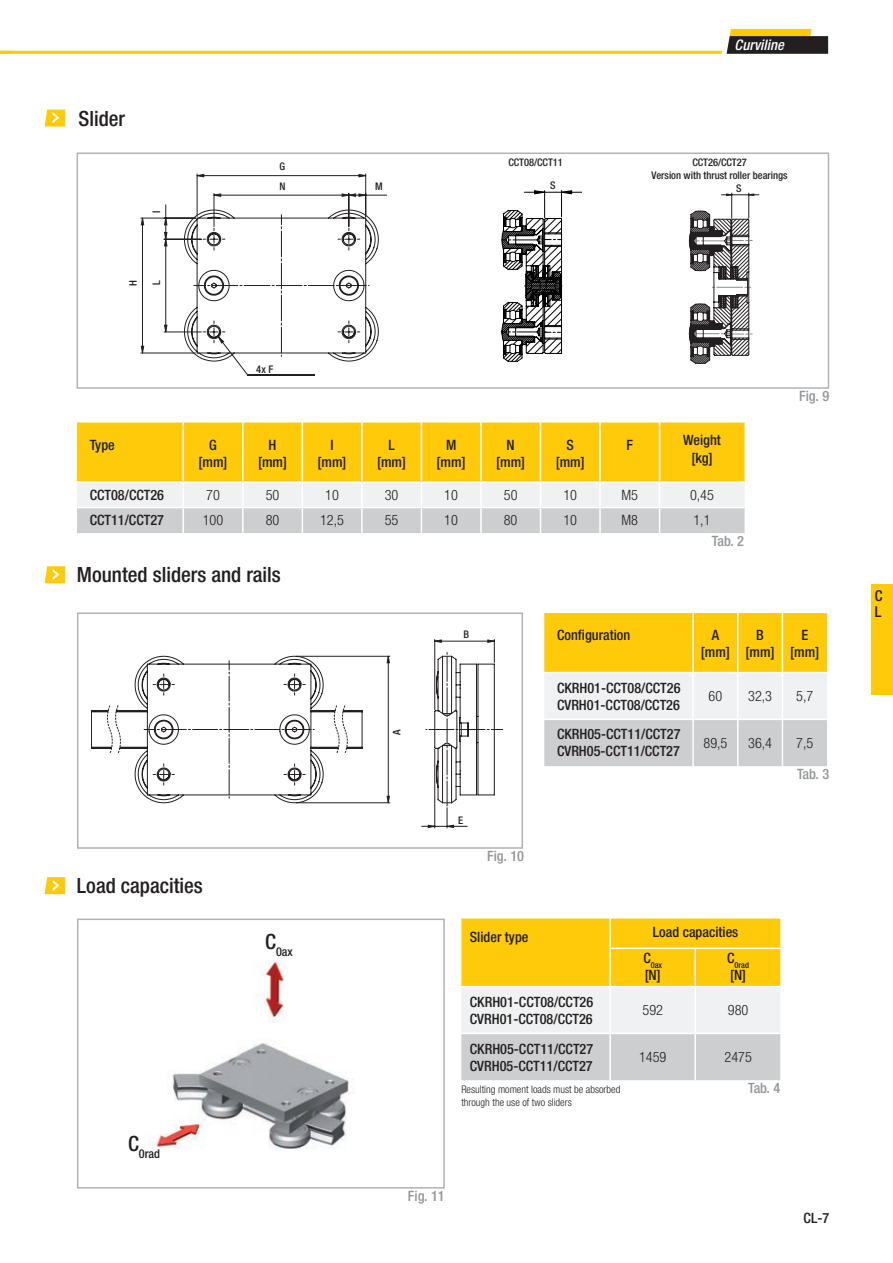
<style>
.page{position:relative;width:893px;height:1263px;background:#fff}
.page>*{position:absolute;margin:0;border:0;box-sizing:border-box;transform-origin:0 0}
.t1{font:500 condensed 21px "Helvetica Neue LT Std";color:#231f20}
.t2{font:500 condensed 15px/16.6px "Helvetica Neue LT Std";color:#231f20}
.t3{font:italic 500 condensed 14.55px "Helvetica Neue LT Std";letter-spacing:.005em;color:#fff}
.t4{font:500 condensed 14.25px/17.1px "Helvetica Neue LT Std";color:#231f20;text-align:center}
.t5{font:300 condensed 14.25px "Helvetica Neue LT Std";color:#231f20}
.t6{font:500 condensed 14.25px "Helvetica Neue LT Std";color:#939598}
.t7{font:500 condensed 12.3px "Helvetica Neue LT Std";color:#231f20}
.t8{font:500 condensed 10.5px/20.2px "Helvetica Neue LT Std";letter-spacing:-.005em;color:#231f20}
.t9{font:300 condensed 10.5px "Helvetica Neue LT Std";color:#231f20}
.t10{font:9.3px "Century Gothic";color:#231f20}
.t11{font:500 condensed 8.25px "Helvetica Neue LT Std";color:#231f20}
.s1{font-family:"Helvetica Neue LT Std";font-weight:500;font-stretch:condensed;font-size:10.5px}
</style>
<div class="page">
<hr style="left:891px;top:584px;width:2px;height:111px;background:#feca0a">
<div style="left:872px;top:584px;width:21px;height:110px;background:#feca0a"></div>
<svg style="left:0;top:29px;width:828px;height:25px"></svg>
<svg style="left:91px;top:656px;width:300px;height:147px"></svg>
<svg style="left:421px;top:639px;width:82px;height:189px"></svg>
<div style="left:77px;top:612px;width:446px;height:237px;border:2px solid #b2b3b7"></div>
<svg style="left:77px;top:422px;width:668px;height:111px"></svg>
<hr style="left:362px;top:507px;width:59px;height:1px;background:#fff">
<hr style="left:421px;top:507px;width:60px;height:1px;background:#fff">
<hr style="left:481px;top:507px;width:59px;height:1px;background:#fff">
<hr style="left:540px;top:507px;width:60px;height:1px;background:#fff">
<hr style="left:600px;top:507px;width:59px;height:1px;background:#fff">
<hr style="left:659px;top:507px;width:86px;height:1px;background:#fff">
<svg style="left:544px;top:613px;width:283px;height:153px"></svg>
<hr style="left:692px;top:613px;width:2px;height:59px;background:#fff">
<hr style="left:737px;top:613px;width:1px;height:59px;background:#fff">
<hr style="left:782px;top:613px;width:1px;height:59px;background:#fff">
<hr style="left:737px;top:673px;width:1px;height:46px;background:#fff">
<hr style="left:782px;top:673px;width:1px;height:46px;background:#fff">
<hr style="left:737px;top:720px;width:1px;height:46px;background:#fff">
<hr style="left:782px;top:720px;width:1px;height:46px;background:#fff">
<hr style="left:544px;top:672px;width:149px;height:1px;background:#fff">
<hr style="left:693px;top:672px;width:45px;height:1px;background:#fff">
<hr style="left:692px;top:673px;width:2px;height:46px;background:#fff">
<hr style="left:738px;top:672px;width:44px;height:1px;background:#fff">
<hr style="left:782px;top:672px;width:45px;height:1px;background:#fff">
<hr style="left:544px;top:719px;width:149px;height:1px;background:#fff">
<hr style="left:693px;top:719px;width:45px;height:1px;background:#fff">
<hr style="left:692px;top:720px;width:2px;height:46px;background:#fff">
<hr style="left:738px;top:719px;width:44px;height:1px;background:#fff">
<hr style="left:782px;top:719px;width:45px;height:1px;background:#fff">
<svg style="left:45px;top:109px;width:20px;height:18px"></svg>
<svg style="left:45px;top:566px;width:20px;height:17px"></svg>
<div style="left:77px;top:918px;width:368px;height:270px;border:2px solid #b2b3b7"></div>
<svg style="left:45px;top:877px;width:20px;height:17px"></svg>
<svg style="left:461px;top:918px;width:319px;height:162px"></svg>
<hr style="left:609px;top:918px;width:2px;height:29px;background:#fff">
<hr style="left:609px;top:949px;width:2px;height:37px;background:#fff">
<hr style="left:694px;top:949px;width:2px;height:37px;background:#fff">
<hr style="left:609px;top:987px;width:2px;height:46px;background:#fff">
<hr style="left:694px;top:987px;width:2px;height:46px;background:#fff">
<hr style="left:609px;top:1034px;width:2px;height:46px;background:#fff">
<hr style="left:694px;top:1034px;width:2px;height:46px;background:#fff">
<hr style="left:610px;top:986px;width:85px;height:1px;background:#fff">
<hr style="left:695px;top:986px;width:85px;height:1px;background:#fff">
<hr style="left:610px;top:1033px;width:85px;height:1px;background:#fff">
<hr style="left:695px;top:1033px;width:85px;height:1px;background:#fff">
<hr style="left:461px;top:986px;width:149px;height:1px;background:#fff">
<hr style="left:695px;top:947px;width:85px;height:2px;background:#fff">
<hr style="left:609px;top:947px;width:86px;height:2px;background:#fff">
<hr style="left:461px;top:1033px;width:149px;height:1px;background:#fff">
<img style="left:151px;top:960px;width:204px;height:189px">
<div style="left:77px;top:152px;width:752px;height:237px;border:2px solid #b2b3b7"></div>
<svg style="left:141px;top:174px;width:246px;height:201px"></svg>
<svg style="left:501px;top:190px;width:81px;height:172px"></svg>
<svg style="left:689px;top:193px;width:70px;height:171px"></svg>
<div style="left:736px;top:185px;width:9px;height:9px;background:#fff"></div>
<h1 class="t1" style="left:79px;top:106px;width:48px">Slider</h1>
<p class="t8" style="left:146px;top:213px;width:4px;rotate:-90deg">I</p>
<p class="t8" style="left:123px;top:286px;width:7px;rotate:-90deg">H</p>
<p class="t8" style="left:146px;top:285px;width:6px;rotate:-90deg">L</p>
<p class="t8" style="left:280px;top:156px;width:8px">G<br>N</p>
<p class="t8" style="left:375px;top:176px;width:9px">M</p>
<p class="t3" style="left:735px;top:36px;width:51px">Curviline</p>
<p class="t8" style="left:508px;top:152px;width:56px">CCT08/CCT11</p>
<p class="t8" style="left:652px;top:156px;width:137px;line-height:12.6px;text-align:center">CCT26/CCT27<br>Version with thrust roller bearings</p>
<p class="t8" style="left:550px;top:175px;width:7px">S</p>
<p class="t10" style="left:736px;top:183px;width:7px">S <span class="s1">S</span></p>
<p class="t8" style="left:256px;top:359px;width:19px">4x F</p>
<p class="t4" style="left:90px;top:436px;width:27px">Type</p>
<p class="t4" style="left:199px;top:436px;width:31px">G [mm]</p>
<p class="t4" style="left:258px;top:436px;width:31px">H [mm]</p>
<p class="t4" style="left:318px;top:436px;width:31px">I [mm]</p>
<p class="t4" style="left:377px;top:436px;width:31px">L [mm]</p>
<p class="t4" style="left:437px;top:436px;width:31px">M [mm]</p>
<p class="t4" style="left:496px;top:436px;width:31px">N [mm]</p>
<p class="t4" style="left:556px;top:436px;width:31px">S [mm]</p>
<p class="t4" style="left:626px;top:436px;width:8px">F</p>
<p class="t4" style="left:683px;top:432px;width:39px">Weight [kg]</p>
<p class="t4" style="left:90px;top:486px;width:76px">CCT08/CCT26</p>
<p class="t5" style="left:206px;top:487px;width:15px">70</p>
<p class="t5" style="left:266px;top:487px;width:15px">50</p>
<p class="t5" style="left:325px;top:487px;width:15px">10</p>
<p class="t5" style="left:385px;top:487px;width:15px">30</p>
<p class="t5" style="left:444px;top:487px;width:15px">10</p>
<p class="t5" style="left:504px;top:487px;width:15px">50</p>
<p class="t5" style="left:563px;top:487px;width:15px">10</p>
<p class="t5" style="left:621px;top:487px;width:18px">M5</p>
<p class="t5" style="left:690px;top:487px;width:25px">0,45</p>
<p class="t4" style="left:90px;top:512px;width:76px">CCT11/CCT27</p>
<p class="t5" style="left:203px;top:512px;width:22px">100</p>
<p class="t5" style="left:266px;top:512px;width:15px">80</p>
<p class="t5" style="left:320px;top:512px;width:25px">12,5</p>
<p class="t5" style="left:385px;top:512px;width:15px">55</p>
<p class="t5" style="left:444px;top:512px;width:15px">10</p>
<p class="t5" style="left:504px;top:512px;width:15px">80</p>
<p class="t5" style="left:563px;top:512px;width:15px">10</p>
<p class="t5" style="left:621px;top:512px;width:18px">M8</p>
<p class="t5" style="left:693px;top:512px;width:19px">1,1</p>
<h1 class="t1" style="left:77px;top:562px;width:205px">Mounted sliders and rails</h1>
<p class="t6" style="left:712px;top:532px;width:34px">Tab. 2</p>
<p class="t6" style="left:799px;top:387px;width:32px">Fig. 9</p>
<h1 class="t1" style="left:77px;top:873px;width:127px">Load capacities</h1>
<p class="t7" style="left:265px;top:944px;width:29px"><sup>C</sup>0ax</p>
<p class="t7" style="left:128px;top:1146px;width:34px"><sup>C</sup>0rad</p>
<p class="t8" style="left:386px;top:735px;width:7px;rotate:-90deg">A</p>
<p class="t8" style="left:463px;top:624px;width:7px">B</p>
<p class="t8" style="left:458px;top:809px;width:7px">E</p>
<p class="t6" style="left:487px;top:847px;width:38px">Fig. 10</p>
<p class="t4" style="left:557px;top:626px;width:75px">Configuration</p>
<p class="t4" style="left:701px;top:626px;width:31px">A [mm]</p>
<p class="t4" style="left:746px;top:626px;width:31px">B [mm]</p>
<p class="t4" style="left:790px;top:626px;width:31px">E [mm]</p>
<p class="t4" style="left:557px;top:679px;width:125px;text-align:left">CKRH01-CCT08/CCT26<br>CVRH01-CCT08/CCT26</p>
<p class="t5" style="left:709px;top:688px;width:15px">60</p>
<p class="t5" style="left:748px;top:688px;width:25px">32,3</p>
<p class="t5" style="left:796px;top:688px;width:19px">5,7</p>
<p class="t4" style="left:557px;top:725px;width:125px;text-align:left">CKRH05-CCT11/CCT27<br>CVRH05-CCT11/CCT27</p>
<p class="t5" style="left:703px;top:735px;width:25px">89,5</p>
<p class="t5" style="left:748px;top:735px;width:25px">36,4</p>
<p class="t5" style="left:796px;top:735px;width:19px">7,5</p>
<p class="t6" style="left:797px;top:766px;width:34px">Tab. 3</p>
<p class="t4" style="left:470px;top:928px;width:60px">Slider type</p>
<p class="t4" style="left:653px;top:923px;width:87px">Load capacities</p>
<p class="t11" style="left:643px;top:960px;width:20px"><sup>C</sup>0ax</p>
<p class="t4" style="left:645px;top:966px;width:18px">[N]</p>
<p class="t11" style="left:727px;top:960px;width:23px"><sup>C</sup>0rad</p>
<p class="t4" style="left:730px;top:966px;width:18px">[N]</p>
<p class="t4" style="left:470px;top:993px;width:125px;text-align:left">CKRH01-CCT08/CCT26<br>CVRH01-CCT08/CCT26</p>
<p class="t5" style="left:642px;top:1002px;width:22px">592</p>
<p class="t5" style="left:728px;top:1002px;width:22px">980</p>
<p class="t4" style="left:470px;top:1040px;width:125px;text-align:left">CKRH05-CCT11/CCT27<br>CVRH05-CCT11/CCT27</p>
<p class="t5" style="left:639px;top:1049px;width:29px">1459</p>
<p class="t5" style="left:724px;top:1049px;width:29px">2475</p>
<p class="t9" style="left:461px;top:1083px;width:160px">Resulting moment loads must be absorbed</p>
<p class="t6" style="left:748px;top:1079px;width:34px">Tab. 4</p>
<p class="t9" style="left:461px;top:1096px;width:112px">through the use of two sliders</p>
<p class="t6" style="left:408px;top:1188px;width:38px">Fig. 11</p>
<p class="t4" style="left:804px;top:1209px;width:27px">CL-7</p>
<p class="t2" style="left:875px;top:587px;width:9px">C<br>L</p>
</div>
